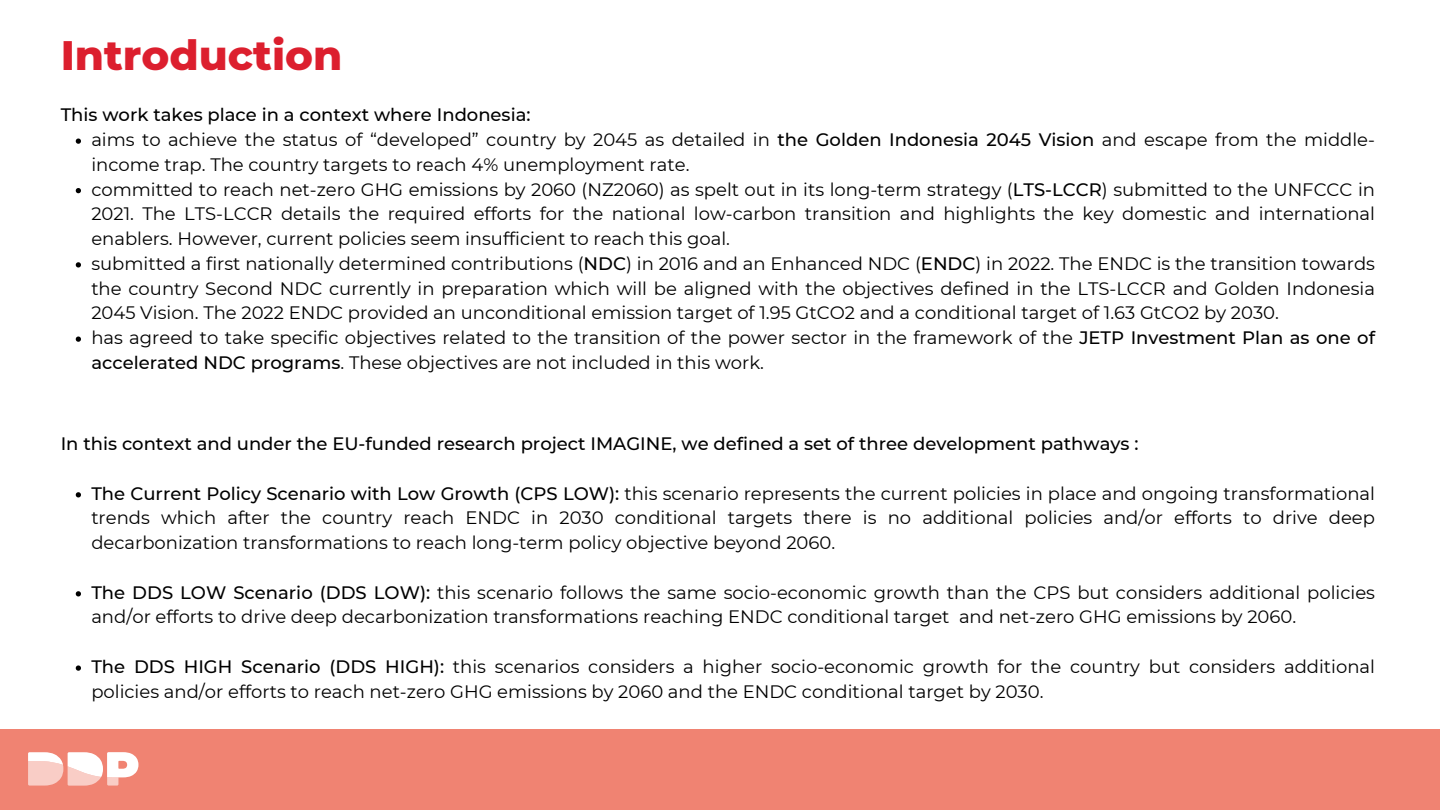
<style>
.page{position:relative;width:1440px;height:810px;background:#fff}
.page>*{position:absolute;margin:0;border:0;box-sizing:border-box;transform-origin:0 0}
.t1{font:800 42px "Montserrat";color:#dc1f2e}
.t2{font:18px/24.8px "Montserrat";color:#000}
.t3{font:500 18px "Montserrat";color:#000}
.s1{font-weight:500}
</style>
<div class="page">
<div style="left:0;top:729px;width:1440px;height:81px;background:#f08372"></div>
<svg style="left:28px;top:752px;width:110px;height:34px"></svg>
<svg style="left:76px;top:492px;width:5px;height:5px"></svg>
<svg style="left:76px;top:591px;width:5px;height:5px"></svg>
<svg style="left:76px;top:665px;width:5px;height:6px"></svg>
<svg style="left:76px;top:139px;width:5px;height:5px"></svg>
<svg style="left:76px;top:188px;width:5px;height:5px"></svg>
<svg style="left:76px;top:262px;width:5px;height:6px"></svg>
<svg style="left:76px;top:337px;width:5px;height:5px"></svg>
<h1 class="t1" style="left:61px;top:29px;width:283px">Introduction</h1>
<h2 class="t3" style="left:61px;top:104px;width:471px">This work takes place in a context where Indonesia:</h2>
<p class="t2" style="left:91px;top:127px;width:1285px">aims to achieve the status of “developed” country by 2045 as detailed in <span class="s1">the Golden Indonesia 2045 Vision</span> and escape from the middle&shy;income trap. The country targets to reach 4% unemployment rate.</p>
<p class="t2" style="left:91px;top:177px;width:1285px;text-align:justify">committed to reach net-zero GHG emissions by 2060 (NZ2060) as spelt out in its long-term strategy (<span class="s1">LTS-LCCR</span>) submitted to the UNFCCC in 2021. The LTS-LCCR details the required efforts for the national low-carbon transition and highlights the key domestic and international enablers. However, current policies seem insufficient to reach this goal.</p>
<p class="t2" style="left:91px;top:251px;width:1285px;text-align:justify">submitted a first nationally determined contributions (<span class="s1">NDC</span>) in 2016 and an Enhanced NDC (<span class="s1">ENDC</span>) in 2022. The ENDC is the transition towards the country Second NDC currently in preparation which will be aligned with the objectives defined in the LTS-LCCR and Golden Indonesia 2045 Vision. The 2022 ENDC provided an unconditional emission target of 1.95 GtCO2 and a conditional target of 1.63 GtCO2 by 2030.</p>
<p class="t2" style="left:91px;top:325px;width:1285px">has agreed to take specific objectives related to the transition of the power sector in the framework of the <span class="s1">JETP Investment Plan as one of accelerated NDC programs</span>. These objectives are not included in this work.</p>
<h2 class="t3" style="left:61px;top:433px;width:1079px">In this context and under the EU-funded research project IMAGINE, we defined a set of three development pathways :</h2>
<p class="t2" style="left:91px;top:481px;width:1285px;text-align:justify"><span class="s1">The Current Policy Scenario with Low Growth (CPS LOW):</span> this scenario represents the current policies in place and ongoing transformational trends which after the country reach ENDC in 2030 conditional targets there is no additional policies and/or efforts to drive deep decarbonization transformations to reach long-term policy objective beyond 2060.</p>
<p class="t2" style="left:91px;top:580px;width:1285px"><span class="s1">The DDS LOW Scenario (DDS LOW):</span> this scenario follows the same socio-economic growth than the CPS but considers additional policies and/or efforts to drive deep decarbonization transformations reaching ENDC conditional target and net-zero GHG emissions by 2060.</p>
<p class="t2" style="left:91px;top:654px;width:1285px"><span class="s1">The DDS HIGH Scenario (DDS HIGH):</span> this scenarios considers a higher socio-economic growth for the country but considers additional policies and/or efforts to reach net-zero GHG emissions by 2060 and the ENDC conditional target by 2030.</p>
</div>
